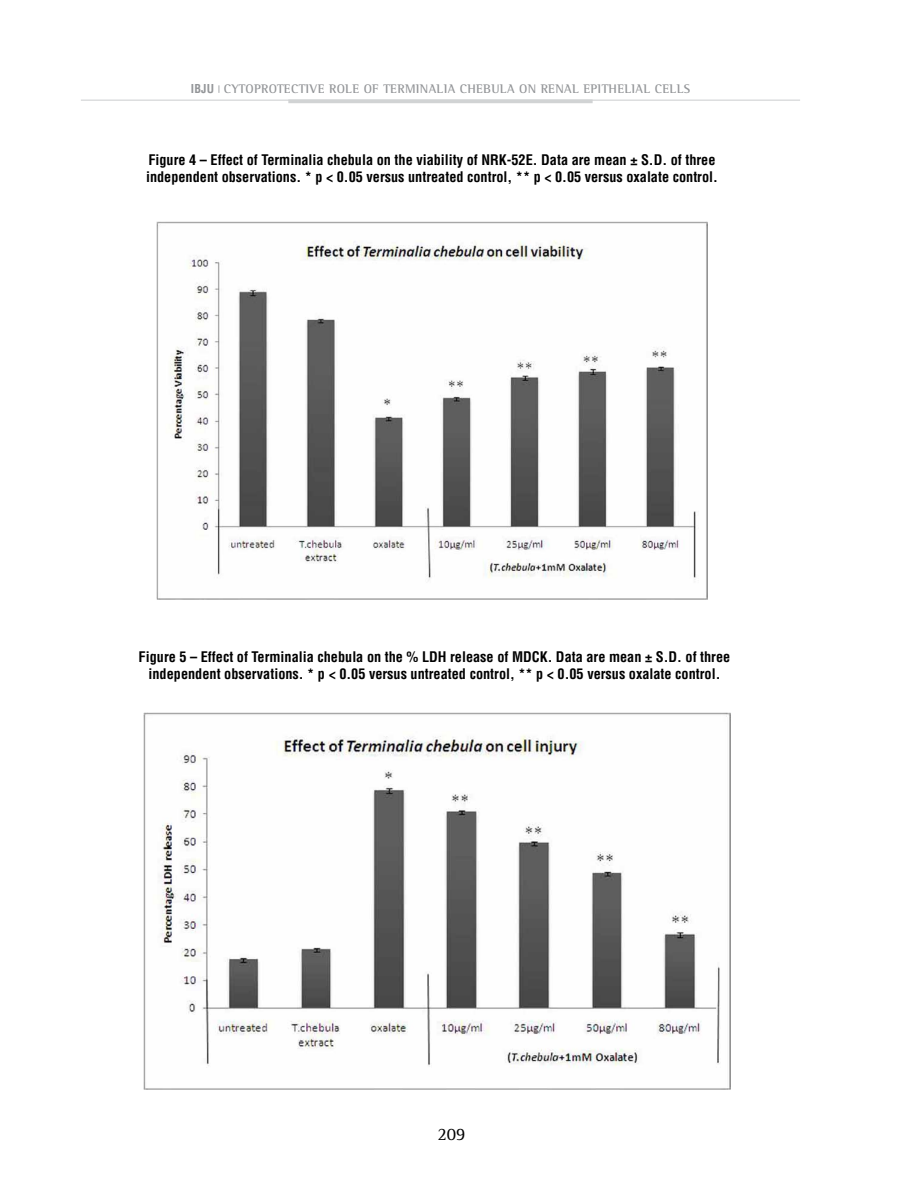
<style>
.page{position:relative;width:898px;height:1200px;background:#fff}
.page>*{position:absolute;margin:0;border:0;box-sizing:border-box;transform-origin:0 0}
.t1{font:18px "Rotis Serif";color:#000}
.t2{font:700 condensed 14.25px/17.1px "Helvetica";color:#000}
.t3{font:700 12.75px "Rotis Semi Serif";letter-spacing:.02em;color:#939598}
.s1{font-family:"Helvetica";font-stretch:condensed;font-size:12px}
</style>
<div class="page">
<hr style="left:81px;top:99px;width:718px;height:2px;background:#dcddde">
<hr style="left:288px;top:99px;width:304px;height:4px;background:#d1d3d4">
<img style="left:156px;top:222px;width:551px;height:377px">
<img style="left:144px;top:712px;width:586px;height:377px">
<p class="t3" style="left:191px;top:81px;width:500px"><span class="s1">IBJU</span> <sup>|</sup> CYTOPROTECTIVE ROLE OF TERMINALIA CHEBULA ON RENAL EPITHELIAL CELLS</p>
<p class="t2" style="left:146px;top:151px;width:573px">Figure 4 – Effect of Terminalia chebula on the viability of NRK-52E. Data are mean ± S.D. of three independent observations. * p &lt; 0.05 versus untreated control, ** p &lt; 0.05 versus oxalate control.</p>
<p class="t2" style="left:139px;top:647px;width:593px;text-align:center">Figure 5 – Effect of Terminalia chebula on the % LDH release of MDCK. Data are mean ± S.D. of three independent observations. * p &lt; 0.05 versus untreated control, ** p &lt; 0.05 versus oxalate control.</p>
<p class="t1" style="left:437px;top:1123px;width:30px">209</p>
</div>
